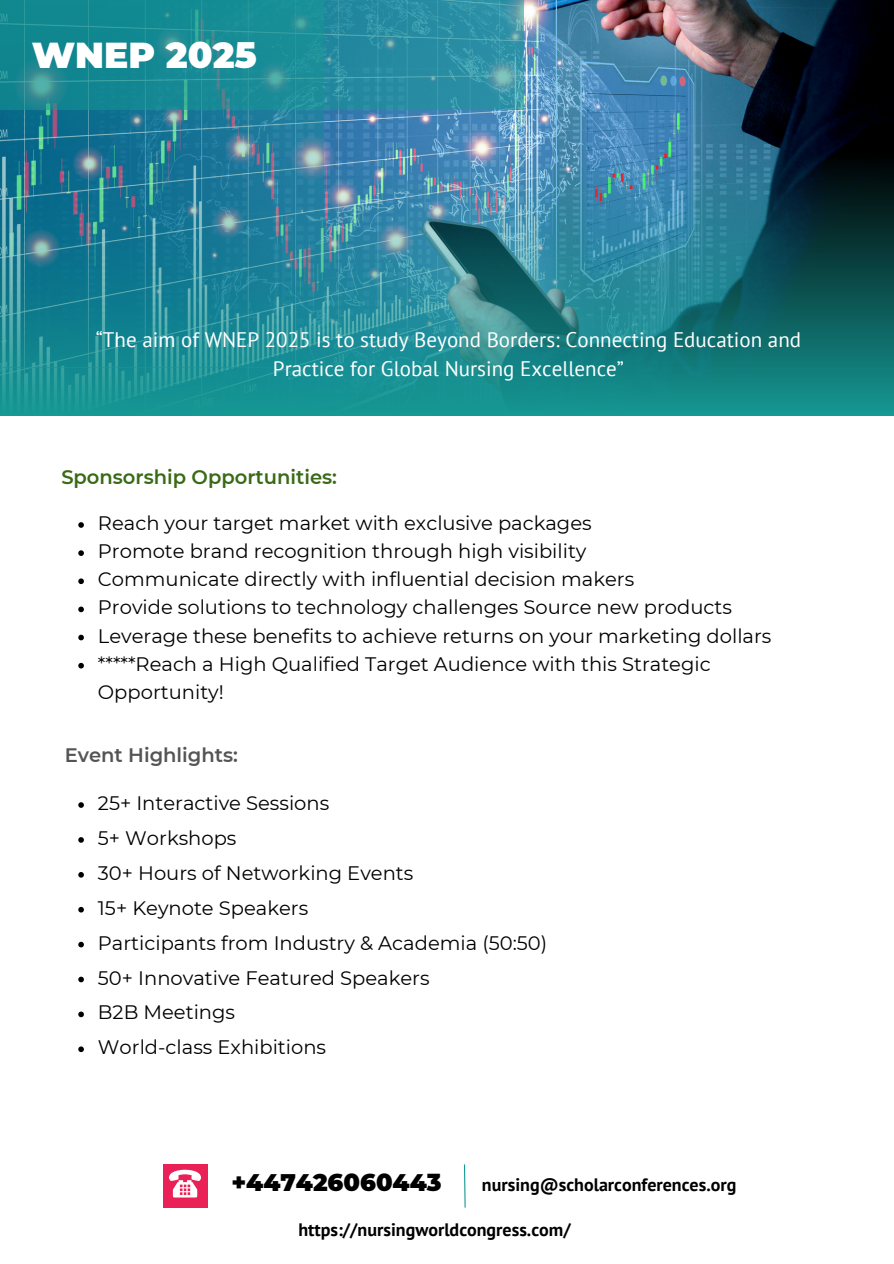
<style>
.page{position:relative;width:894px;height:1264px;background:#fff}
.page>*{position:absolute;margin:0;border:0;box-sizing:border-box;transform-origin:0 0}
.t1{font:900 36px "Montserrat";color:#fff}
.t2{font:900 24px "Montserrat";color:#000}
.t3{font:21px/29.2px "PT Sans";color:#fff;text-align:center}
.t4{font:19.5px/28.2px "Montserrat";color:#000}
.t5{font:600 19.5px "Montserrat";color:#396a15}
.t6{font:600 19.5px "Montserrat";color:#545454}
.t7{font:700 18px "PT Sans";color:#000}
</style>
<div class="page">
<img style="left:323px;top:0;width:570px;height:118px">
<img style="left:0;top:118px;width:893px;height:297px">
<svg style="left:0;top:109px;width:323px;height:258px"></svg>
<svg style="left:0;top:0;width:523px;height:109px"></svg>
<svg style="left:78px;top:522px;width:6px;height:6px"></svg>
<svg style="left:78px;top:550px;width:6px;height:6px"></svg>
<svg style="left:78px;top:578px;width:6px;height:6px"></svg>
<svg style="left:78px;top:606px;width:6px;height:6px"></svg>
<svg style="left:78px;top:634px;width:6px;height:6px"></svg>
<svg style="left:78px;top:663px;width:6px;height:5px"></svg>
<svg style="left:78px;top:802px;width:6px;height:5px"></svg>
<svg style="left:78px;top:837px;width:6px;height:5px"></svg>
<svg style="left:78px;top:872px;width:6px;height:5px"></svg>
<svg style="left:78px;top:906px;width:6px;height:6px"></svg>
<svg style="left:78px;top:941px;width:6px;height:6px"></svg>
<svg style="left:78px;top:976px;width:6px;height:6px"></svg>
<svg style="left:78px;top:1011px;width:6px;height:6px"></svg>
<svg style="left:78px;top:1046px;width:6px;height:6px"></svg>
<svg style="left:463px;top:1164px;width:3px;height:44px"></svg>
<div style="left:163px;top:1163px;width:44px;height:44px;background:#e92156"></div>
<svg style="left:169px;top:1169px;width:32px;height:28px"></svg>
<p class="t1" style="left:32px;top:33px;width:227px">WNEP 2025</p>
<p class="t3" style="left:96px;top:324px;width:706px">“The aim of WNEP 2025 is to study Beyond Borders: Connecting Education and<br>Practice for Global Nursing Excellence”</p>
<h1 class="t5" style="left:61px;top:465px;width:277px">Sponsorship Opportunities:</h1>
<p class="t4" style="left:98px;top:509px;width:495px">Reach your target market with exclusive packages</p>
<h4 class="t4" style="left:98px;top:537px;width:490px">Promote brand recognition through high visibility</h4>
<h3 class="t4" style="left:98px;top:565px;width:537px">Communicate directly with influential decision makers</h3>
<p class="t4" style="left:98px;top:593px;width:635px">Provide solutions to technology challenges Source new products</p>
<p class="t4" style="left:98px;top:621px;width:674px">Leverage these benefits to achieve returns on your marketing dollars</p>
<p class="t4" style="left:98px;top:649px;width:614px">*****Reach a High Qualified Target Audience with this Strategic<br>Opportunity!</p>
<p class="t6" style="left:65px;top:743px;width:174px">Event Highlights:</p>
<p class="t4" style="left:98px;top:789px;width:233px">25+ Interactive Sessions</p>
<p class="t4" style="left:98px;top:823px;width:140px">5+ Workshops</p>
<h3 class="t4" style="left:98px;top:858px;width:317px">30+ Hours of Networking Events</h3>
<p class="t4" style="left:98px;top:893px;width:212px">15+ Keynote Speakers</p>
<p class="t4" style="left:98px;top:928px;width:450px">Participants from Industry &amp; Academia (50:50)</p>
<p class="t4" style="left:98px;top:963px;width:333px">50+ Innovative Featured Speakers</p>
<p class="t4" style="left:98px;top:998px;width:139px">B2B Meetings</p>
<p class="t4" style="left:98px;top:1033px;width:229px">World-class Exhibitions</p>
<p class="t2" style="left:231px;top:1167px;width:212px">+447426060443</p>
<p class="t7" style="left:482px;top:1172px;width:256px">nursing@scholarconferences.org</p>
<p class="t7" style="left:298px;top:1217px;width:274px">https://nursingworldcongress.com/</p>
</div>
